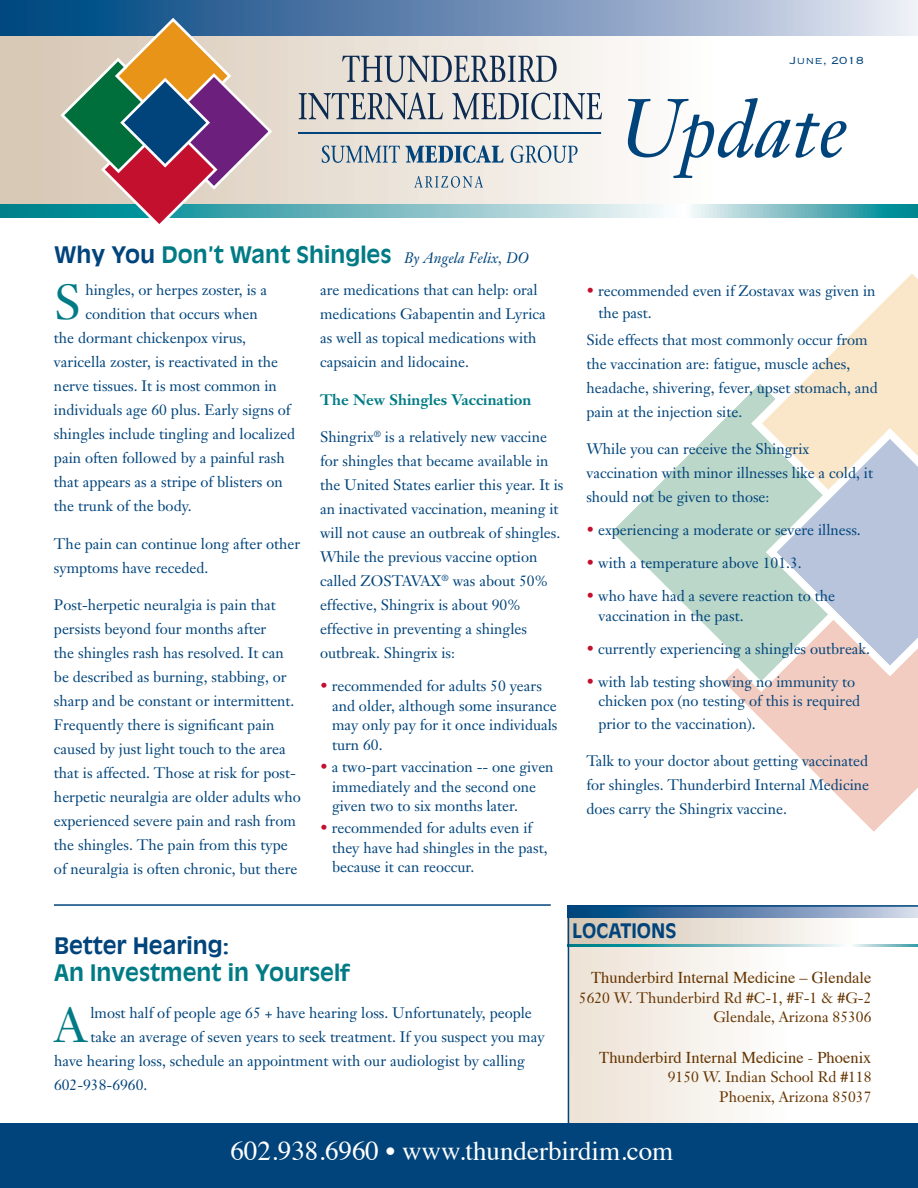
<style>
.page{position:relative;width:918px;height:1188px;background:#fff}
.page>*{position:absolute;margin:0;border:0;box-sizing:border-box;transform-origin:0 0}
.t1{font:italic 81.3px "Janson Text";color:#00447b}
.t2{font:48.6px "Janson Text";color:#007b85}
.t3{font:27px "Times";color:#fff}
.t4{font:700 22.5px "Antique Olive";color:#007b85}
.t5{font:700 22.5px "Antique Olive";color:#00447b}
.t6{font:700 19.8px "Antique Olive";color:#00447b}
.t7{font:16.5px "Times";color:#653500}
.t8{font:15px/24px "Janson Text";color:#00447b}
.t9{font:15px/19.5px "Janson Text";color:#653500;text-align:right}
.t10{font:700 15px "Janson Text";color:#007b85}
.t11{font:13.5px "Copperplate Thirty Two BC";color:#00447b}
.s1{color:#00447b}
.s2{font-family:"Janson Text";font-weight:400;font-style:italic;font-size:15px;color:#00447b}
.s3{color:#c3102f}
</style>
<div class="page">
<svg style="left:612px;top:431px;width:101px;height:202px;fill:#c0d9cd"></svg>
<svg style="left:713px;top:274px;width:205px;height:558px"></svg>
<svg style="left:0;top:36px;width:918px;height:169px"></svg>
<svg style="left:0;top:205px;width:918px;height:13px"></svg>
<svg style="left:0;top:0;width:918px;height:36px"></svg>
<svg style="left:414px;top:176px;width:69px;height:12px"></svg>
<svg style="left:322px;top:145px;width:182px;height:18px"></svg>
<svg style="left:511px;top:145px;width:67px;height:18px"></svg>
<svg style="left:60px;top:18px;width:212px;height:206px"></svg>
<svg style="left:342px;top:56px;width:215px;height:26px"></svg>
<svg style="left:299px;top:93px;width:144px;height:26px"></svg>
<svg style="left:452px;top:93px;width:150px;height:27px"></svg>
<hr style="left:299px;top:132px;width:302px;height:2px;background:#00447b">
<div style="left:0;top:1123px;width:918px;height:65px;background:#00447b"></div>
<svg style="left:568px;top:905px;width:350px;height:218px"></svg>
<hr style="left:54px;top:904px;width:497px;height:2px;background:#00447b">
<p class="t11" style="left:790px;top:54px;width:76px">June, 2018</p>
<h1 class="t1" style="left:618px;top:79px;width:232px">Update</h1>
<h3 class="t4" style="left:54px;top:241px;width:476px"><span class="s1">Why You</span> Don’t Want Shingles <span class="s2">By Angela Felix, DO</span></h3>
<h2 class="t2" style="left:54px;top:272px;width:29px">S</h2>
<p class="t8" style="left:85px;top:278px;width:183px">hingles, or herpes zoster, is a</p>
<p class="t8" style="left:85px;top:302px;width:174px">condition that occurs when</p>
<p class="t8" style="left:54px;top:326px;width:194px">the dormant chickenpox virus,</p>
<p class="t8" style="left:54px;top:350px;width:226px">varicella zoster, is reactivated in the</p>
<p class="t8" style="left:54px;top:374px;width:224px">nerve tissues. It is most common in</p>
<p class="t8" style="left:54px;top:398px;width:238px">individuals age 60 plus. Early signs of</p>
<p class="t8" style="left:54px;top:422px;width:243px">shingles include tingling and localized</p>
<p class="t8" style="left:54px;top:446px;width:232px">pain often followed by a painful rash</p>
<p class="t8" style="left:54px;top:470px;width:230px">that appears as a stripe of blisters on</p>
<p class="t8" style="left:54px;top:494px;width:139px">the trunk of the body.</p>
<p class="t8" style="left:54px;top:532px;width:248px">The pain can continue long after other symptoms have receded.</p>
<p class="t8" style="left:54px;top:593px;width:248px">Post-herpetic neuralgia is pain that persists beyond four months after<br>the shingles rash has resolved. It can be described as burning, stabbing, or sharp and be constant or intermittent.<br>Frequently there is significant pain caused by just light touch to the area that is affected. Those at risk for post&shy;herpetic neuralgia are older adults who experienced severe pain and rash from the shingles. The pain from this type of neuralgia is often chronic, but there</p>
<p class="t8" style="left:320px;top:278px;width:227px">are medications that can help: oral medications Gabapentin and Lyrica as well as topical medications with capsaicin and lidocaine.</p>
<p class="t10" style="left:320px;top:390px;width:213px">The New Shingles Vaccination</p>
<p class="t8" style="left:320px;top:425px;width:245px">Shingrix<sup>®</sup> is a relatively new vaccine for shingles that became available in the United States earlier this year. It is an inactivated vaccination, meaning it will not cause an outbreak of shingles.<br>While the previous vaccine option called ZOSTAVAX<sup>®</sup> was about 50% effective, Shingrix is about 90% effective in preventing a shingles outbreak. Shingrix is:</p>
<p class="t8" style="left:332px;top:676px;width:227px;line-height:19.5px;text-indent:-12px"><span class="s3">•</span> recommended for adults 50 years and older, although some insurance may only pay for it once individuals turn 60.</p>
<p class="t8" style="left:332px;top:757px;width:223px;line-height:19.5px;text-indent:-12px"><span class="s3">•</span> a two-part vaccination -- one given immediately and the second one given two to six months later.</p>
<p class="t8" style="left:332px;top:818px;width:217px;line-height:19.5px;text-indent:-12px"><span class="s3">•</span> recommended for adults even if they have had shingles in the past, because it can reoccur.</p>
<p class="t8" style="left:598px;top:279px;width:279px;line-height:22.5px;text-indent:-12px"><span class="s3">•</span> recommended even if Zostavax was given in the past.</p>
<p class="t8" style="left:586px;top:328px;width:293px">Side effects that most commonly occur from the vaccination are: fatigue, muscle aches, headache, shivering, fever, upset stomach, and pain at the injection site.</p>
<p class="t8" style="left:586px;top:437px;width:288px">While you can receive the Shingrix vaccination with minor illnesses like a cold, it should not be given to those:</p>
<p class="t8" style="left:586px;top:518px;width:276px"><span class="s3">•</span> experiencing a moderate or severe illness.</p>
<p class="t8" style="left:586px;top:551px;width:217px"><span class="s3">•</span> with a temperature above 101.3.</p>
<p class="t8" style="left:598px;top:586px;width:238px;line-height:19.5px;text-indent:-12px"><span class="s3">•</span> who have had a severe reaction to the vaccination in the past.</p>
<p class="t8" style="left:586px;top:637px;width:285px"><span class="s3">•</span> currently experiencing a shingles outbreak.</p>
<p class="t8" style="left:598px;top:672px;width:263px;line-height:19.5px;text-indent:-12px"><span class="s3">•</span> with lab testing showing no immunity to chicken pox (no testing of this is required</p>
<p class="t8" style="left:598px;top:712px;width:159px">prior to the vaccination).</p>
<p class="t8" style="left:586px;top:749px;width:284px;text-align:justify">Talk to your doctor about getting vaccinated for shingles. Thunderbird Internal Medicine does carry the Shingrix vaccine.</p>
<h3 class="t5" style="left:54px;top:932px;width:176px">Better Hearing:</h3>
<h3 class="t4" style="left:54px;top:959px;width:298px">An Investment in Yourself</h3>
<h2 class="t2" style="left:54px;top:995px;width:34px">A</h2>
<p class="t8" style="left:90px;top:1001px;width:443px">lmost half of people age 65 + have hearing loss. Unfortunately, people</p>
<p class="t8" style="left:90px;top:1025px;width:456px">take an average of seven years to seek treatment. If you suspect you may</p>
<p class="t8" style="left:54px;top:1049px;width:472px">have hearing loss, schedule an appointment with our audiologist by calling</p>
<p class="t8" style="left:54px;top:1073px;width:95px">602-938-6960.</p>
<h3 class="t6" style="left:572px;top:919px;width:106px">LOCATIONS</h3>
<p class="t7" style="left:591px;top:962px;width:282px">Thunderbird Internal Medicine – Glendale</p>
<p class="t9" style="left:579px;top:988px;width:294px">5620 W. Thunderbird Rd #C-1, #F-1 &amp; #G-2<br>Glendale, Arizona 85306</p>
<p class="t7" style="left:599px;top:1042px;width:274px">Thunderbird Internal Medicine - Phoenix</p>
<p class="t9" style="left:668px;top:1067px;width:205px">9150 W. Indian School Rd #118<br>Phoenix, Arizona 85037</p>
<h3 class="t3" style="left:231px;top:1126px;width:444px">602.938.6960 • www.thunderbirdim.com</h3>
</div>
